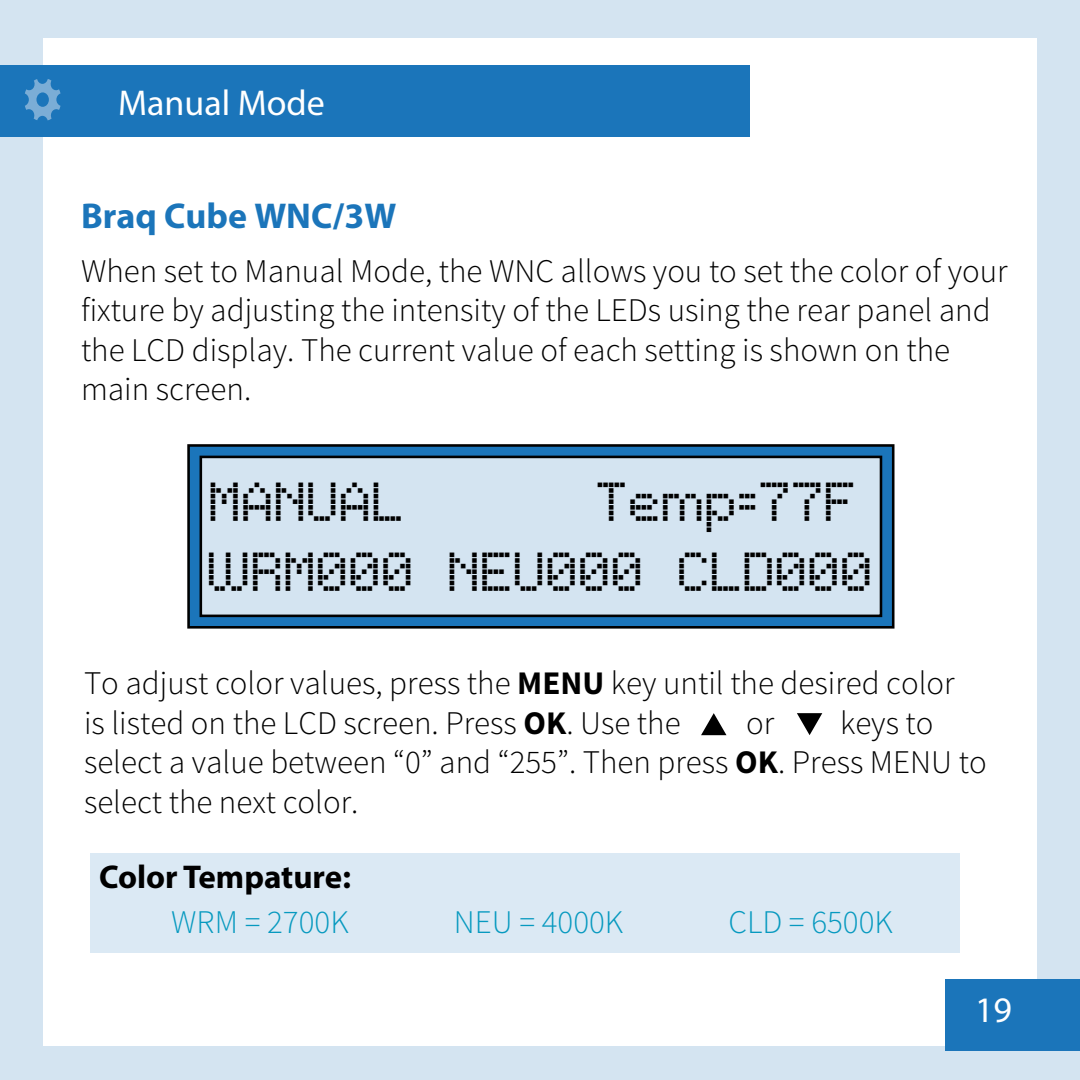
<style>
.page{position:relative;width:1080px;height:1080px;background:#d4e4f1}
.page>*{position:absolute;margin:0;border:0;box-sizing:border-box;transform-origin:0 0}
.t1{font:45px/69.9px "LCD Dot";color:#000}
.t2{font:700 36px "Myriad Pro";color:#1b75ba}
.t3{font:36px "Myriad Pro";color:#fff}
.t4{font:300 33px/39.6px "Source Sans Pro";color:#000}
.t5{font:300 33px "Source Sans Pro";color:#0699bf}
.t6{font:700 33px "Myriad Pro";color:#000}
.s1{font-weight:700}
</style>
<div class="page">
<div style="left:43px;top:38px;width:993px;height:1008px;background:#fff"></div>
<div style="left:0;top:65px;width:750px;height:72px;background:#1b75ba"></div>
<div style="left:945px;top:979px;width:135px;height:72px;background:#1b75ba"></div>
<svg style="left:25px;top:79px;width:36px;height:41px"></svg>
<div style="left:90px;top:853px;width:870px;height:100px;background:#dbe9f4"></div>
<div style="left:189px;top:445px;width:704px;height:182px;background:#1b75ba"></div>
<div style="left:200px;top:456px;width:682px;height:161px;background:#d4e4f1;border:3px solid #000"></div>
<div style="left:187px;top:444px;width:708px;height:185px;border:3px solid #000"></div>
<svg style="left:797px;top:713px;width:25px;height:22px"></svg>
<svg style="left:701px;top:713px;width:25px;height:22px"></svg>
<p class="t3" style="left:118px;top:80px;width:208px">Manual Mode</p>
<p class="t2" style="left:81px;top:192px;width:317px">Braq Cube WNC/3W</p>
<p class="t4" style="left:81px;top:251px;width:928px">When set to Manual Mode, the WNC allows you to set the color of your fixture by adjusting the intensity of the LEDs using the rear panel and the LCD display. The current value of each setting is shown on the main screen.</p>
<h1 class="t1" style="left:209px;top:472px;width:668px;text-indent:389px">Temp=77F<br>WRM000 NEU000 CLD000</h1>
<h1 class="t1" style="left:211px;top:472px;width:197px">MANUAL</h1>
<p class="t4" style="left:84px;top:663px;width:872px">To adjust color values, press the <span class="s1">MENU</span> key until the desired color is listed on the LCD screen. Press <span class="s1">OK</span>. Use the</p>
<p class="t4" style="left:84px;top:703px;width:904px;text-indent:756px">keys to select a value between “0” and “255”. Then press <span class="s1">OK</span>. Press MENU to select the next color.</p>
<p class="t4" style="left:746px;top:703px;width:30px">or</p>
<p class="t6" style="left:99px;top:856px;width:253px">Color Tempature:</p>
<p class="t5" style="left:171px;top:902px;width:179px">WRM = 2700K</p>
<p class="t5" style="left:454px;top:902px;width:171px">NEU = 4000K</p>
<p class="t5" style="left:728px;top:902px;width:166px">CLD = 6500K</p>
<p class="t3" style="left:975px;top:988px;width:38px">19</p>
</div>
